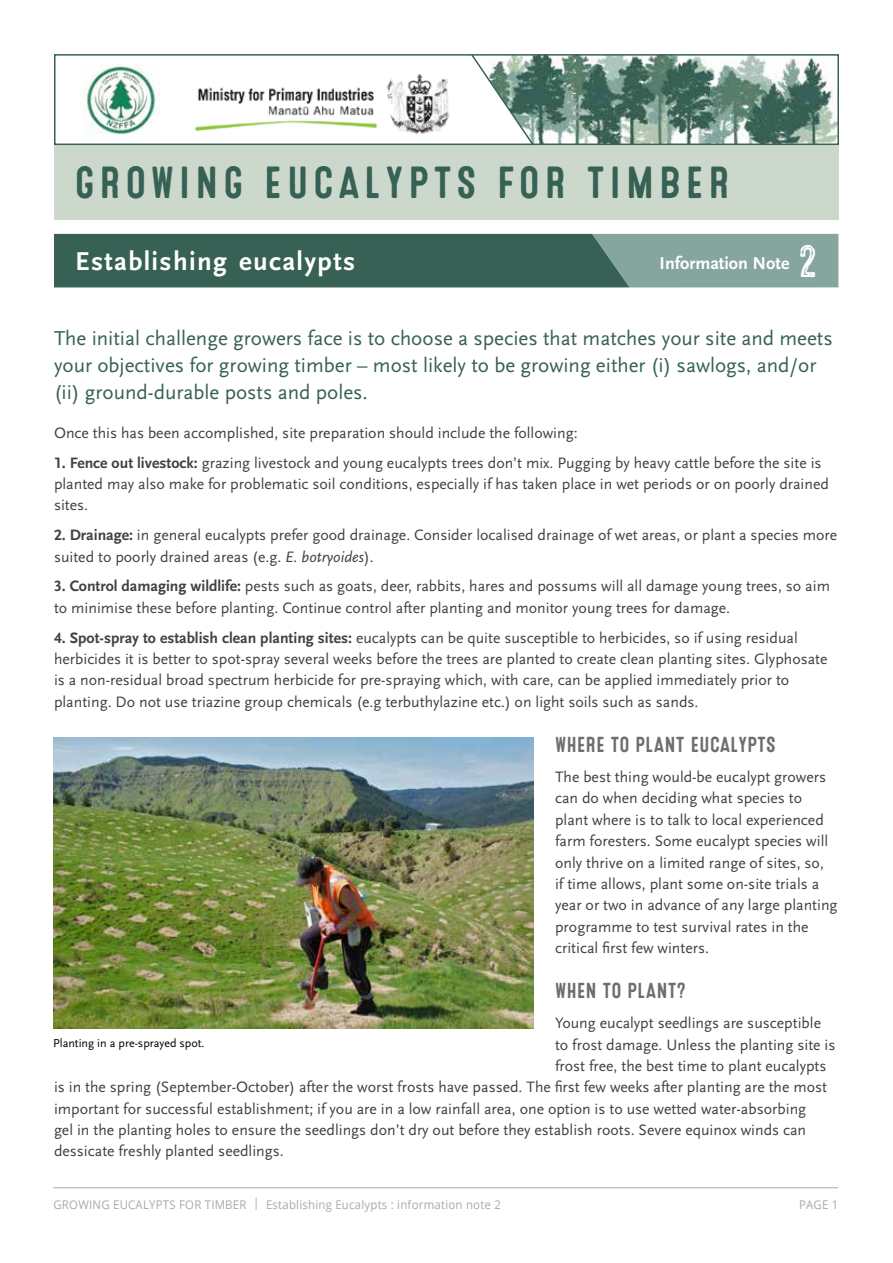
<style>
.page{position:relative;width:893px;height:1263px;background:#fff}
.page>*{position:absolute;margin:0;border:0;box-sizing:border-box;transform-origin:0 0}
.t1{font:45px "Microbrew One";letter-spacing:.1em;color:#376155}
.t2{font:45px "Microbrew Four";color:#fff}
.t3{font:700 27px "Scala Sans LF";letter-spacing:.05em;color:#fff}
.t4{font:21.75px "Microbrew One";color:#6d6e71}
.t5{font:21px/27px "Scala Sans LF";color:#376155}
.t6{font:700 18px "Scala Sans LF";color:#fff}
.t7{font:15.75px/21.3px "Scala Sans LF";color:#414042}
.t8{font:12px "Open Sans";letter-spacing:.02em;color:#a7a9ac;scale:.95 1}
.t9{font:12px "Scala Sans LF";color:#000}
.s1{font-weight:700}
.s2{font-style:italic}
</style>
<div class="page">
<img style="left:53px;top:738px;width:481px;height:291px">
<hr style="left:53px;top:1187px;width:785px;height:1px;background:#a7a9ac">
<img style="left:535px;top:57px;width:301px;height:85px">
<div style="left:54px;top:145px;width:785px;height:75px;background:#ccd8cb"></div>
<img style="left:83px;top:65px;width:76px;height:70px">
<img style="left:194px;top:74px;width:256px;height:61px">
<div style="left:54px;top:54px;width:785px;height:91px;border:2px solid #376155"></div>
<svg style="left:470px;top:54px;width:65px;height:93px"></svg>
<svg style="left:54px;top:234px;width:784px;height:53px;background:#4d746a"></svg>
<h1 class="t1" style="left:74px;top:156px;width:657px">GROWING EUCALYPTS FOR TIMBER</h1>
<h2 class="t3" style="left:75px;top:245px;width:281px">Establishing eucalypts</h2>
<h1 class="t2" style="left:798px;top:236px;width:20px">2</h1>
<p class="t6" style="left:660px;top:253px;width:131px">Information Note</p>
<h3 class="t5" style="left:54px;top:325px;width:780px">The initial challenge growers face is to choose a species that matches your site and meets your objectives for growing timber – most likely to be growing either (i) sawlogs, and/or (ii) ground-durable posts and poles.</h3>
<p class="t7" style="left:54px;top:422px;width:525px">Once this has been accomplished, site preparation should include the following:</p>
<p class="t7" style="left:54px;top:452px;width:776px"><span class="s1">1. Fence out livestock:</span> grazing livestock and young eucalypts trees don’t mix. Pugging by heavy cattle before the site is planted may also make for problematic soil conditions, especially if has taken place in wet periods or on poorly drained sites.</p>
<p class="t7" style="left:54px;top:524px;width:785px"><span class="s1">2. Drainage:</span> in general eucalypts prefer good drainage. Consider localised drainage of wet areas, or plant a species more suited to poorly drained areas (e.g. <span class="s2">E. botryoides</span>).</p>
<p class="t7" style="left:54px;top:576px;width:777px"><span class="s1">3. Control damaging wildlife:</span> pests such as goats, deer, rabbits, hares and possums will all damage young trees, so aim to minimise these before planting. Continue control after planting and monitor young trees for damage.</p>
<p class="t7" style="left:54px;top:627px;width:775px"><span class="s1">4. Spot-spray to establish clean planting sites:</span> eucalypts can be quite susceptible to herbicides, so if using residual herbicides it is better to spot-spray several weeks before the trees are planted to create clean planting sites. Glyphosate is a non-residual broad spectrum herbicide for pre-spraying which, with care, can be applied immediately prior to planting. Do not use triazine group chemicals (e.g terbuthylazine etc.) on light soils such as sands.</p>
<h3 class="t4" style="left:555px;top:732px;width:222px">WHERE TO PLANT EUCALYPTS</h3>
<p class="t7" style="left:555px;top:766px;width:284px">The best thing would-be eucalypt growers can do when deciding what species to plant where is to talk to local experienced farm foresters. Some eucalypt species will only thrive on a limited range of sites, so,<br>if time allows, plant some on-site trials a year or two in advance of any large planting programme to test survival rates in the critical first few winters.</p>
<h3 class="t4" style="left:555px;top:978px;width:132px">WHEN TO PLANT?</h3>
<p class="t7" style="left:555px;top:1012px;width:267px">Young eucalypt seedlings are susceptible</p>
<p class="t7" style="left:555px;top:1034px;width:282px">to frost damage. Unless the planting site is</p>
<p class="t7" style="left:555px;top:1055px;width:273px">frost free, the best time to plant eucalypts</p>
<p class="t7" style="left:54px;top:1076px;width:774px">is in the spring (September-October) after the worst frosts have passed. The first few weeks after planting are the most</p>
<p class="t7" style="left:54px;top:1098px;width:754px">important for successful establishment; if you are in a low rainfall area, one option is to use wetted water-absorbing</p>
<p class="t7" style="left:54px;top:1119px;width:754px">gel in the planting holes to ensure the seedlings don’t dry out before they establish roots. Severe equinox winds can</p>
<p class="t7" style="left:54px;top:1141px;width:231px">dessicate freshly planted seedlings.</p>
<p class="t8" style="left:53px;top:1196px;width:473px">GROWING EUCALYPTS FOR TIMBER | Establishing Eucalypts : information note 2</p>
<p class="t8" style="left:799px;top:1196px;width:43px">PAGE 1</p>
<p class="t9" style="left:53px;top:1035px;width:153px">Planting in a pre-sprayed spot.</p>
</div>
